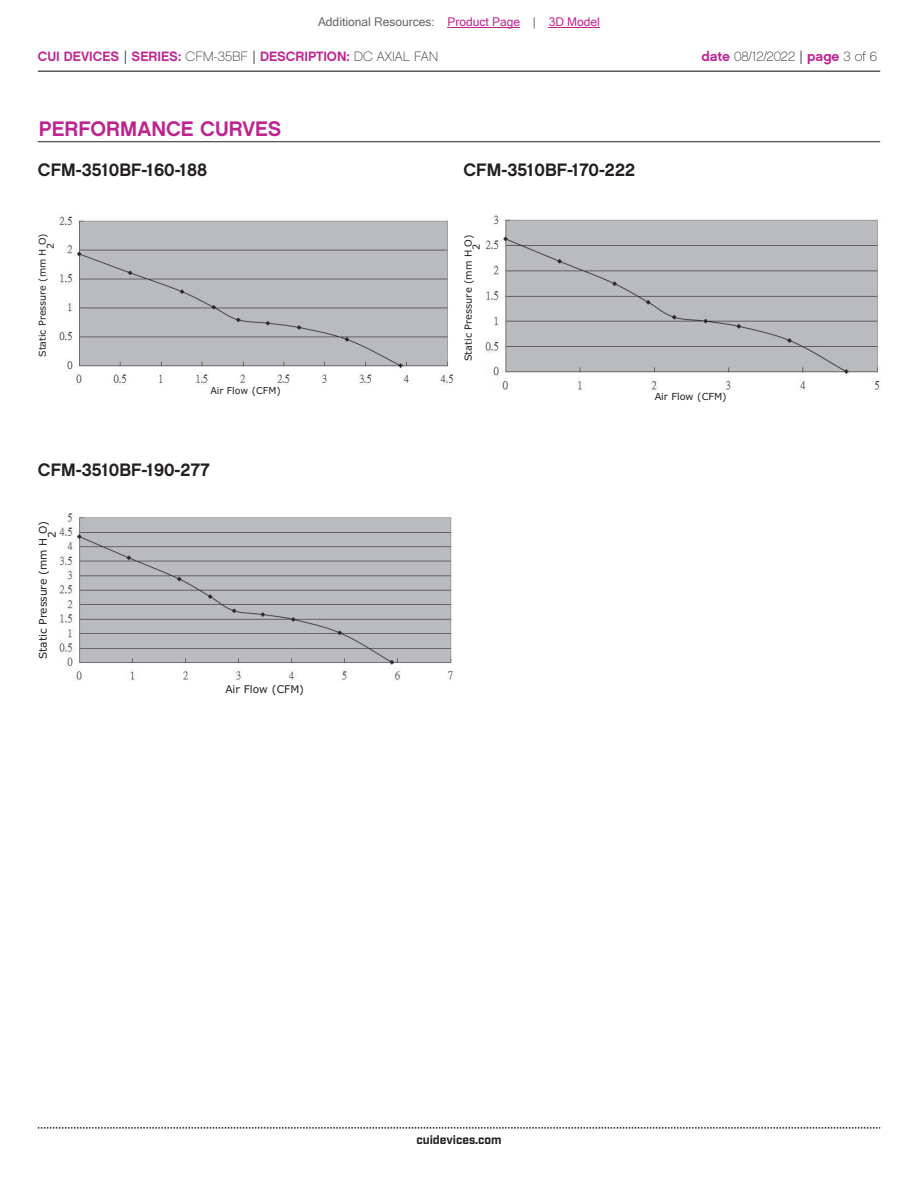
<style>
.page{position:relative;width:918px;height:1188px;background:#fff}
.page>*{position:absolute;margin:0;border:0;box-sizing:border-box;transform-origin:0 0}
.t1{font:21px "Chalet New York Nineteen Sixty";color:#bd238f}
.t2{font:18px "Chalet New York Nineteen Sixty";color:#231f20}
.t3{font:13.5px "Chalet New York Nineteen Sixty";color:#bd238f}
.t4{font:13.5px "Chalet Paris Nineteen Sixty";letter-spacing:-.005em;color:#231f20}
.t5{font:12px "Microsoft Sans Serif";color:#63676b}
.t6{font:700 12px "Industry";color:#231f20}
.t7{font:10.65px/8.7px "Verdana";color:#231f20}
.t8{font:9.75px/7.9px "Verdana";color:#231f20}
.t9{font:9.45px/7.8px "Verdana";color:#231f20}
.s1{color:#bd238f}
.s2{font-family:"Industry";color:#231f20}
.s3{font-family:"Chalet Paris Nineteen Sixty";color:#231f20}
.s4{font-family:"Chalet New York Nineteen Sixty";color:#bd238f}
.s5{font-family:"Industry"}
</style>
<div class="page">
<hr style="left:38px;top:71px;width:842px;height:1px;background:#231f20">
<svg style="left:38px;top:1127px;width:842px;height:2px"></svg>
<hr style="left:38px;top:141px;width:842px;height:1px;background:#231f20">
<img style="left:59px;top:513px;width:394px;height:167px">
<img style="left:485px;top:214px;width:395px;height:176px">
<img style="left:59px;top:216px;width:394px;height:167px">
<hr style="left:448px;top:27px;width:72px;height:1px;background:#bd238f">
<hr style="left:549px;top:27px;width:51px;height:1px;background:#bd238f">
<p class="t5" style="left:318px;top:15px;width:283px">Additional Resources: <span class="s1">Product Page</span> | <span class="s1">3D Model</span></p>
<p class="t3" style="left:38px;top:47px;width:402px">CUI DEVICES <span class="s2">|</span> SERIES: <span class="s3">CFM-35BF</span> <span class="s2">|</span> DESCRIPTION: <span class="s3">DC AXIAL FAN</span></p>
<p class="t4" style="left:702px;top:48px;width:177px"><span class="s4">date</span> 08/12/2022 <span class="s5">|</span> <span class="s4">page</span> 3 of 6</p>
<p class="t1" style="left:39px;top:115px;width:244px">PERFORMANCE CURVES</p>
<p class="t2" style="left:38px;top:158px;width:171px">CFM-3510BF-160-188</p>
<p class="t9" style="left:39px;top:249px;width:17px;text-indent:-108px;rotate:-90deg">Static Pressure (mm H O)<br>2</p>
<p class="t9" style="left:211px;top:387px;width:72px">Air Flow (CFM)</p>
<p class="t2" style="left:38px;top:458px;width:173px">CFM-3510BF-190-277</p>
<p class="t7" style="left:39px;top:538px;width:18px;text-indent:-121px;rotate:-90deg">Static Pressure (mm H O)<br>2</p>
<p class="t7" style="left:226px;top:685px;width:80px">Air Flow (CFM)</p>
<p class="t2" style="left:464px;top:158px;width:173px">CFM-3510BF-170-222</p>
<p class="t8" style="left:464px;top:250px;width:17px;text-indent:-111px;rotate:-90deg">Static Pressure (mm H O)<br>2</p>
<p class="t8" style="left:655px;top:392px;width:74px">Air Flow (CFM)</p>
<p class="t6" style="left:416px;top:1132px;width:87px">cuidevices.com</p>
</div>
